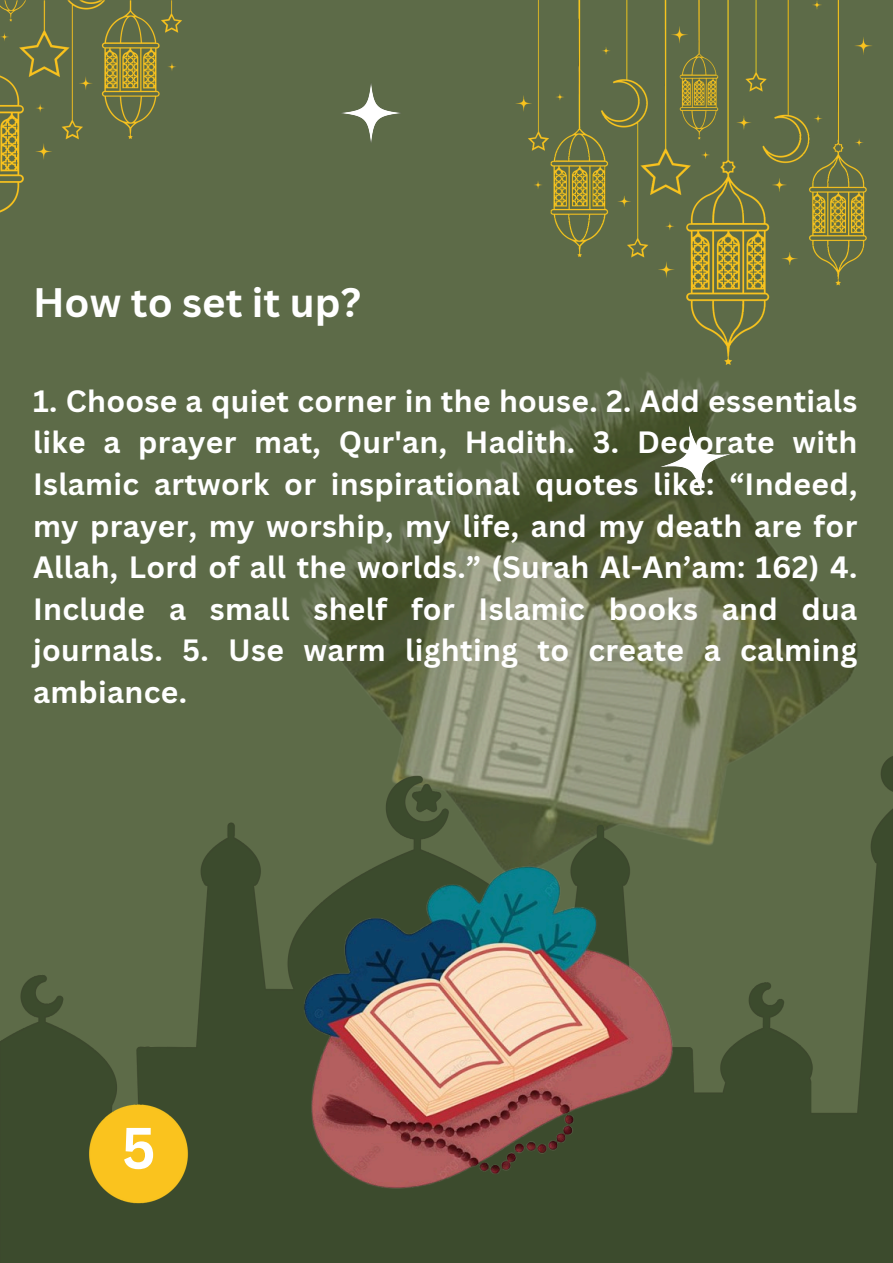
<style>
.page{position:relative;width:893px;height:1263px;background:#fff}
.page>*{position:absolute;margin:0;border:0;box-sizing:border-box;transform-origin:0 0}
.t1{font:700 57px "Canva Sans";color:#fff}
.t2{font:700 40.12px "Canva Sans";color:#fff}
.t3{font:700 30px/41.6px "Canva Sans";letter-spacing:.01em;color:#fff;text-align:justify}
</style>
<div class="page">
<img style="left:0;top:0;width:893px;height:1263px">
<p class="t2" style="left:33px;top:274px;width:329px">How to set it up?</p>
<p class="t3" style="left:33px;top:379px;width:826px">1. Choose a quiet corner in the house. 2. Add essentials like a prayer mat, Qur'an, Hadith. 3. Decorate with Islamic artwork or inspirational quotes like: “Indeed, my prayer, my worship, my life, and my death are for Allah, Lord of all the worlds.” (Surah Al-An’am: 162) 4.<br>Include a small shelf for Islamic books and dua journals. 5. Use warm lighting to create a calming ambiance.</p>
<p class="t1" style="left:121px;top:1108px;width:36px">5</p>
</div>
